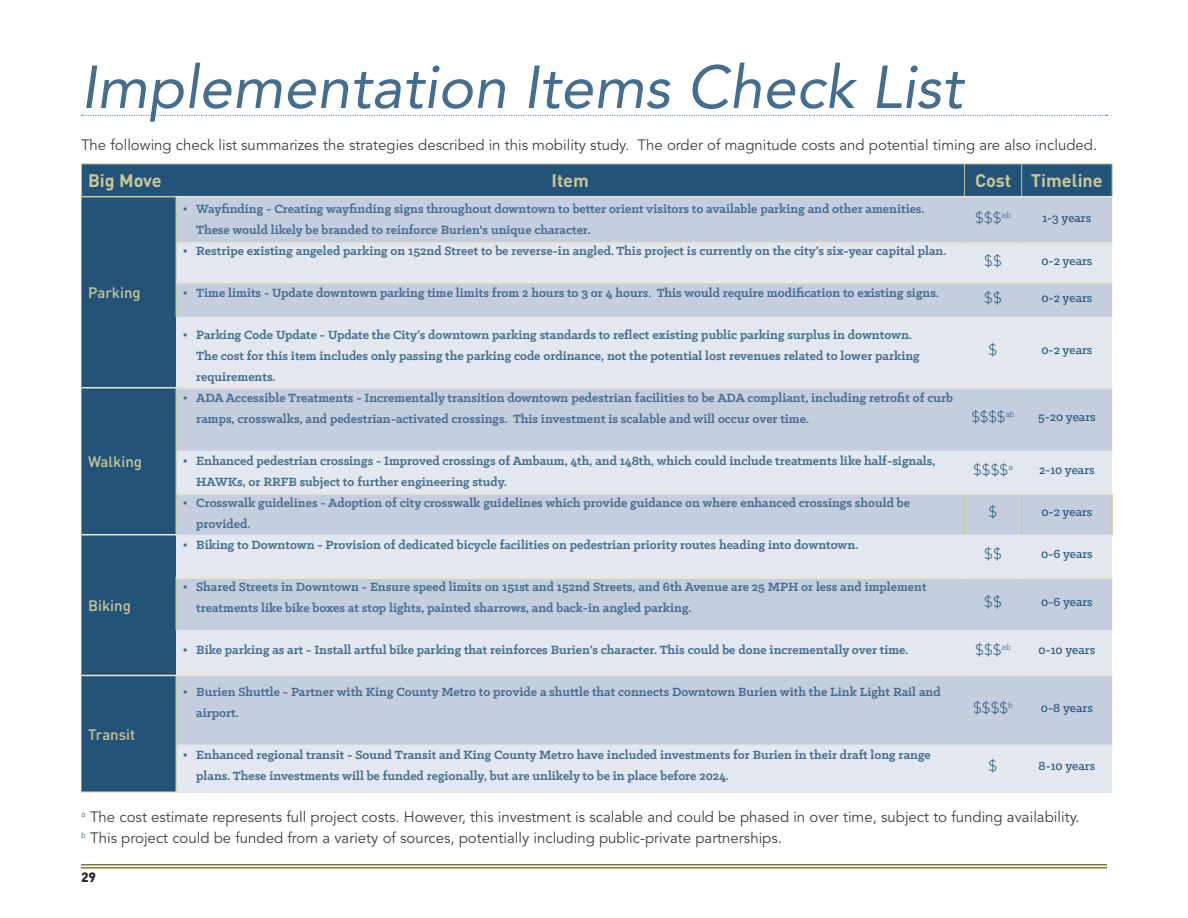
<style>
.page{position:relative;width:1188px;height:918px;background:#fff}
.page>*{position:absolute;margin:0;border:0;box-sizing:border-box;transform-origin:0 0}
.t1{font:italic 60px "Avenir LT Std";color:#456d8e}
.t2{font:700 18px "DIN Pro";color:#c9c794}
.t3{font:15px/21px "Avenir LT Std";color:#42403f}
.t4{font:300 15px "DIN Pro";color:#24537a}
.t5{font:500 15px "DIN Pro";color:#c9c794}
.t6{font:700 13.5px/21px "Klinic Slab";color:#456d8e}
.t7{font:500 13.5px "Klinic Slab";color:#24537a}
.t8{font:900 13.5px "DIN Pro";color:#2d2d2c}
</style>
<div class="page">
<hr style="left:81px;top:867px;width:1026px;height:1px;background:#7b783a">
<hr style="left:81px;top:864px;width:1026px;height:2px;background:#7b783a">
<svg style="left:82px;top:115px;width:1025px;height:1px"></svg>
<div style="left:81px;top:165px;width:1031px;height:627px;background:#24537a"></div>
<div style="left:177px;top:197px;width:935px;height:45px;background:#c5cedf"></div>
<svg style="left:176px;top:244px;width:936px;height:548px;background:#dde2ec"></svg>
<svg style="left:176px;top:388px;width:936px;height:357px;background:#d0d7e4"></svg>
<hr style="left:176px;top:164px;width:788px;height:1px;background:#c9c794">
<hr style="left:964px;top:164px;width:58px;height:1px;background:#c9c794">
<hr style="left:964px;top:164px;width:1px;height:32px;background:#c9c794">
<hr style="left:1022px;top:164px;width:91px;height:1px;background:#c9c794">
<hr style="left:1021px;top:164px;width:1px;height:32px;background:#c9c794">
<hr style="left:1112px;top:164px;width:1px;height:32px;background:#c9c794">
<hr style="left:81px;top:164px;width:95px;height:1px;background:#c9c794">
<hr style="left:81px;top:164px;width:1px;height:32px;background:#c9c794">
<hr style="left:176px;top:196px;width:788px;height:1px;background:#e7e6ce">
<hr style="left:964px;top:196px;width:58px;height:1px;background:#e7e6ce">
<hr style="left:1022px;top:196px;width:91px;height:1px;background:#e7e6ce">
<hr style="left:81px;top:387px;width:95px;height:1px;background:#e7e6ce">
<hr style="left:81px;top:534px;width:96px;height:2px;background:#e7e6ce">
<hr style="left:81px;top:675px;width:95px;height:1px;background:#e7e6ce">
<hr style="left:81px;top:792px;width:95px;height:1px;background:#e7e6ce">
<hr style="left:176px;top:792px;width:788px;height:1px;background:#e7e6ce">
<hr style="left:964px;top:792px;width:58px;height:1px;background:#e7e6ce">
<hr style="left:1022px;top:792px;width:90px;height:1px;background:#e7e6ce">
<hr style="left:81px;top:196px;width:95px;height:1px;background:#c9c794">
<hr style="left:175px;top:197px;width:2px;height:46px;background:#c9c794">
<hr style="left:175px;top:283px;width:2px;height:34px;background:#c9c794">
<hr style="left:175px;top:451px;width:2px;height:43px;background:#c9c794">
<hr style="left:175px;top:579px;width:2px;height:51px;background:#c9c794">
<hr style="left:175px;top:745px;width:2px;height:47px;background:#c9c794">
<hr style="left:175px;top:243px;width:2px;height:40px;background:#c9c794">
<hr style="left:177px;top:242px;width:787px;height:2px;background:#e7e6ce">
<hr style="left:964px;top:242px;width:58px;height:2px;background:#e7e6ce">
<hr style="left:1022px;top:242px;width:90px;height:2px;background:#e7e6ce">
<hr style="left:177px;top:282px;width:787px;height:2px;background:#e7e6ce">
<hr style="left:964px;top:282px;width:58px;height:2px;background:#e7e6ce">
<hr style="left:1022px;top:282px;width:90px;height:2px;background:#e7e6ce">
<hr style="left:175px;top:494px;width:2px;height:40px;background:#c9c794">
<hr style="left:177px;top:493px;width:787px;height:2px;background:#e7e6ce">
<hr style="left:964px;top:495px;width:1px;height:40px;background:#c9c794">
<hr style="left:964px;top:493px;width:58px;height:2px;background:#e7e6ce">
<hr style="left:1022px;top:493px;width:91px;height:2px;background:#e7e6ce">
<hr style="left:1021px;top:495px;width:1px;height:40px;background:#c9c794">
<hr style="left:1112px;top:495px;width:1px;height:40px;background:#c9c794">
<hr style="left:175px;top:388px;width:2px;height:63px;background:#c9c794">
<hr style="left:176px;top:387px;width:788px;height:1px;background:#e7e6ce">
<hr style="left:964px;top:387px;width:58px;height:1px;background:#e7e6ce">
<hr style="left:1022px;top:387px;width:90px;height:1px;background:#e7e6ce">
<hr style="left:175px;top:578px;width:789px;height:1px;background:#e7e6ce">
<hr style="left:964px;top:578px;width:58px;height:1px;background:#e7e6ce">
<hr style="left:1022px;top:578px;width:90px;height:1px;background:#e7e6ce">
<hr style="left:175px;top:676px;width:2px;height:69px;background:#c9c794">
<hr style="left:176px;top:675px;width:788px;height:1px;background:#e7e6ce">
<hr style="left:964px;top:675px;width:58px;height:1px;background:#e7e6ce">
<hr style="left:1022px;top:675px;width:90px;height:1px;background:#e7e6ce">
<h1 class="t1" style="left:81px;top:52px;width:883px">Implementation Items Check List</h1>
<p class="t3" style="left:81px;top:135px;width:1018px">The following check list summarizes the strategies described in this mobility study. The order of magnitude costs and potential timing are also included.</p>
<h2 class="t2" style="left:88px;top:168px;width:75px">Big Move</h2>
<h2 class="t2" style="left:552px;top:168px;width:39px">Item</h2>
<h2 class="t2" style="left:975px;top:168px;width:129px">Cost Timeline</h2>
<p class="t6" style="left:196px;top:198px;width:730px;text-indent:-14px">• Wayfinding - Creating wayfinding signs throughout downtown to better orient visitors to available parking and other amenities.<br>These would likely be branded to reinforce Burien's unique character.</p>
<p class="t4" style="left:975px;top:207px;width:37px">$$$<sup>ab</sup></p>
<p class="t7" style="left:1042px;top:209px;width:50px">1-3 years</p>
<p class="t6" style="left:183px;top:240px;width:765px">• Restripe existing angeled parking on 152nd Street to be reverse-in angled. This project is currently on the city’s six-year capital plan.</p>
<p class="t4" style="left:984px;top:250px;width:19px">$$</p>
<p class="t7" style="left:1041px;top:252px;width:52px">0-2 years</p>
<p class="t5" style="left:88px;top:282px;width:54px">Parking</p>
<p class="t6" style="left:183px;top:282px;width:758px">• Time limits - Update downtown parking time limits from 2 hours to 3 or 4 hours. This would require modification to existing signs.</p>
<p class="t4" style="left:984px;top:287px;width:19px">$$</p>
<p class="t7" style="left:1041px;top:289px;width:52px">0-2 years</p>
<p class="t6" style="left:196px;top:324px;width:725px;text-indent:-14px">• Parking Code Update - Update the City’s downtown parking standards to reflect existing public parking surplus in downtown.<br>The cost for this item includes only passing the parking code ordinance, not the potential lost revenues related to lower parking requirements.</p>
<p class="t4" style="left:989px;top:339px;width:10px">$</p>
<p class="t7" style="left:1041px;top:341px;width:52px">0-2 years</p>
<p class="t6" style="left:196px;top:387px;width:758px;text-indent:-14px">• ADA Accessible Treatments - Incrementally transition downtown pedestrian facilities to be ADA compliant, including retrofit of curb ramps, crosswalks, and pedestrian-activated crossings. This investment is scalable and will occur over time.</p>
<p class="t4" style="left:971px;top:406px;width:45px">$$$$<sup>ab</sup></p>
<p class="t7" style="left:1038px;top:408px;width:59px">5-20 years</p>
<p class="t5" style="left:88px;top:451px;width:56px">Walking</p>
<p class="t6" style="left:196px;top:450px;width:741px;text-indent:-14px">• Enhanced pedestrian crossings - Improved crossings of Ambaum, 4th, and 148th, which could include treatments like half-signals,<br>HAWKs, or RRFB subject to further engineering study.</p>
<p class="t4" style="left:973px;top:459px;width:41px">$$$$<sup>a</sup></p>
<p class="t7" style="left:1039px;top:461px;width:57px">2-10 years</p>
<p class="t6" style="left:196px;top:492px;width:715px;text-indent:-14px">• Crosswalk guidelines - Adoption of city crosswalk guidelines which provide guidance on where enhanced crossings should be provided.</p>
<p class="t4" style="left:989px;top:502px;width:10px">$</p>
<p class="t7" style="left:1041px;top:504px;width:52px">0-2 years</p>
<p class="t6" style="left:183px;top:534px;width:677px">• Biking to Downtown - Provision of dedicated bicycle facilities on pedestrian priority routes heading into downtown.</p>
<p class="t4" style="left:984px;top:543px;width:19px">$$</p>
<p class="t7" style="left:1041px;top:545px;width:53px">0-6 years</p>
<p class="t5" style="left:88px;top:595px;width:44px">Biking</p>
<p class="t6" style="left:196px;top:576px;width:732px;text-indent:-14px">• Shared Streets in Downtown - Ensure speed limits on 151st and 152nd Streets, and 6th Avenue are 25 MPH or less and implement treatments like bike boxes at stop lights, painted sharrows, and back-in angled parking.</p>
<p class="t4" style="left:984px;top:591px;width:19px">$$</p>
<p class="t7" style="left:1041px;top:593px;width:53px">0-6 years</p>
<p class="t6" style="left:183px;top:639px;width:727px">• Bike parking as art - Install artful bike parking that reinforces Burien’s character. This could be done incrementally over time.</p>
<p class="t4" style="left:975px;top:640px;width:37px">$$$<sup>ab</sup></p>
<p class="t7" style="left:1039px;top:642px;width:58px">0-10 years</p>
<p class="t6" style="left:196px;top:681px;width:746px;text-indent:-14px">• Burien Shuttle - Partner with King County Metro to provide a shuttle that connects Downtown Burien with the Link Light Rail and airport.</p>
<p class="t4" style="left:973px;top:697px;width:41px">$$$$<sup>b</sup></p>
<p class="t7" style="left:1041px;top:699px;width:53px">0-8 years</p>
<p class="t5" style="left:88px;top:724px;width:49px">Transit</p>
<p class="t6" style="left:196px;top:744px;width:736px;text-indent:-14px">• Enhanced regional transit - Sound Transit and King County Metro have included investments for Burien in their draft long range plans. These investments will be funded regionally, but are unlikely to be in place before 2024.</p>
<p class="t4" style="left:989px;top:755px;width:10px">$</p>
<p class="t7" style="left:1039px;top:757px;width:58px">8-10 years</p>
<p class="t3" style="left:81px;top:807px;width:1000px"><sup>a</sup> The cost estimate represents full project costs. However, this investment is scalable and could be phased in over time, subject to funding availability. <sup>b</sup> This project could be funded from a variety of sources, potentially including public-private partnerships.</p>
<p class="t8" style="left:81px;top:868px;width:17px">29</p>
</div>
